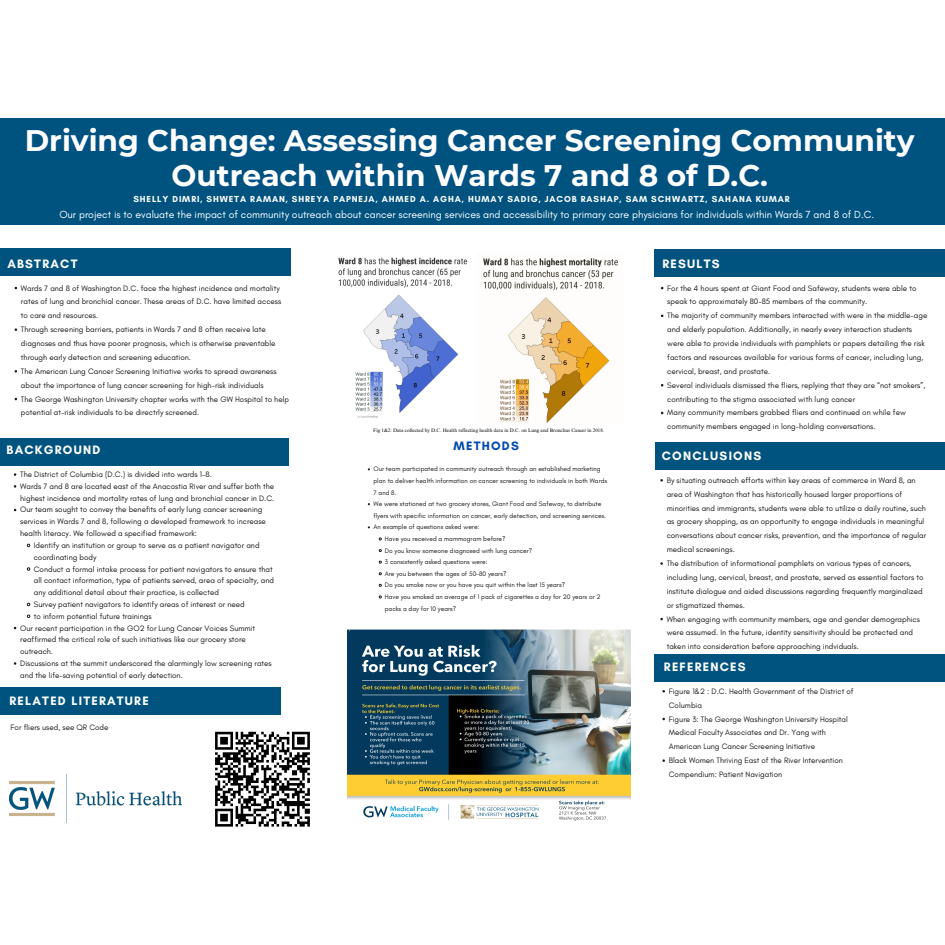
<style>
.page{position:relative;width:945px;height:945px;background:#fff}
.page>*{position:absolute;margin:0;border:0;box-sizing:border-box;transform-origin:0 0}
.t1{font:700 29.69px "Montserrat";color:#fff}
.t2{font:700 12.44px "Glacial Indifference";letter-spacing:.1em;color:#fff}
.t3{font:700 12.44px "Glacial Indifference";letter-spacing:.1em;color:#004aad}
.t4{font:10.5px "Glacial Indifference";color:#fff}
.t5{font:700 8.88px "Glacial Indifference";letter-spacing:.1em;color:#fff}
.t6{font:8px/13.9px "Glacial Indifference";color:#191919}
.t7{font:6.62px/11.6px "Glacial Indifference";color:#191919}
.t8{font:5px "Times NRMT Pro";color:#000}
</style>
<div class="page">
<img style="left:483px;top:258px;width:135px;height:165px">
<img style="left:338px;top:257px;width:130px;height:161px">
<img style="left:347px;top:630px;width:283px;height:191px">
<img style="left:9px;top:774px;width:172px;height:48px">
<svg style="left:215px;top:731px;width:95px;height:96px"></svg>
<div style="left:0;top:249px;width:290px;height:27px;background:#00537f"></div>
<div style="left:654px;top:250px;width:291px;height:27px;background:#00537f"></div>
<div style="left:0;top:687px;width:281px;height:27px;background:#00537f"></div>
<div style="left:0;top:118px;width:945px;height:107px;background:#00537f"></div>
<div style="left:0;top:438px;width:289px;height:27px;background:#00537f"></div>
<div style="left:655px;top:443px;width:290px;height:27px;background:#00537f"></div>
<div style="left:654px;top:655px;width:291px;height:27px;background:#00537f"></div>
<p class="t1" style="left:25px;top:122px;width:891px">Driving Change: Assessing Cancer Screening Community</p>
<p class="t1" style="left:172px;top:157px;width:598px">Outreach within Wards 7 and 8 of D.C.</p>
<p class="t4" style="left:59px;top:208px;width:816px">Our project is to evaluate the impact of community outreach about cancer screening services and accessibility to primary care physicians for individuals within Wards 7 and 8 of D.C.</p>
<p class="t2" style="left:7px;top:256px;width:72px">ABSTRACT</p>
<p class="t6" style="left:21px;top:281px;width:262px">Wards 7 and 8 of Washington D.C. face the highest incidence and mortality rates of lung and bronchial cancer. These areas of D.C. have limited access to care and resources.</p>
<p class="t6" style="left:21px;top:322px;width:256px">Through screening barriers, patients in Wards 7 and 8 often receive late diagnoses and thus have poorer prognosis, which is otherwise preventable through early detection and screening education.</p>
<p class="t6" style="left:21px;top:364px;width:257px">The American Lung Cancer Screening Initiative works to spread awareness about the importance of lung cancer screening for high-risk individuals</p>
<p class="t6" style="left:21px;top:392px;width:270px">The George Washington University chapter works with the GW Hospital to help potential at-risk individuals to be directrly screened.</p>
<h5 class="t3" style="left:453px;top:438px;width:67px">METHODS</h5>
<p class="t7" style="left:374px;top:463px;width:235px">Our team participated in community outreach through an established marketing plan to deliver health information on cancer screening to individuals in both Wards<br>7 and 8.</p>
<p class="t7" style="left:374px;top:498px;width:234px">We were stationed at two grocery stores, Giant Food and Safeway, to distribute flyers with specific information on cancer, early detection, and screening services.</p>
<p class="t7" style="left:374px;top:521px;width:107px">An example of questions asked were:</p>
<p class="t7" style="left:385px;top:533px;width:122px">Have you received a mammogram before?</p>
<p class="t7" style="left:385px;top:544px;width:149px">Do you know someone diagnosed with lung cancer?</p>
<p class="t7" style="left:385px;top:556px;width:104px">3 consistently asked questions were:</p>
<h1 class="t7" style="left:385px;top:568px;width:123px">Are you between the ages of 50-80 years?</h1>
<p class="t7" style="left:385px;top:579px;width:182px">Do you smoke now or you have you quit within the last 15 years?</p>
<p class="t7" style="left:385px;top:591px;width:217px">Have you smoked an average of 1 pack of cigarettes a day for 20 years or 2 packs a day for 10 years?</p>
<p class="t5" style="left:133px;top:193px;width:658px">SHELLY DIMRI, SHWETA RAMAN, SHREYA PAPNEJA, AHMED A. AGHA, HUMAY SADIG, JACOB RASHAP, SAM SCHWARTZ, SAHANA KUMAR</p>
<p class="t2" style="left:662px;top:256px;width:59px">RESULTS</p>
<p class="t6" style="left:667px;top:281px;width:251px">For the 4 hours spent at Giant Food and Safeway, students were able to speak to approximately 80-85 members of the community.</p>
<p class="t6" style="left:667px;top:309px;width:262px">The majority of community members interacted with were in the middle-age and elderly population. Additionally, in nearly every interaction students were able to provide individuals with pamphlets or papers detailing the risk factors and resources available for various forms of cancer, including lung, cervical, breast, and prostate.</p>
<p class="t6" style="left:667px;top:378px;width:259px">Several individuals dismissed the fliers, replying that they are “not smokers”, contributing to the stigma associated with lung cancer</p>
<h5 class="t6" style="left:667px;top:406px;width:240px">Many community members grabbed fliers and continued on while few community members engaged in long-holding conversations.</h5>
<p class="t8" style="left:373px;top:429px;width:233px">Fig 1&amp;2: Data collected by D.C. Health reflecting health data in D.C. on Lung and Bronchus Cancer in 2018.</p>
<p class="t2" style="left:7px;top:442px;width:95px">BACKGROUND</p>
<p class="t6" style="left:20px;top:467px;width:193px">The District of Columbia (D.C.) is divided into wards 1-8.</p>
<p class="t6" style="left:20px;top:480px;width:256px;line-height:11.8px">Wards 7 and 8 are located east of the Anacostia River and suffer both the highest incidence and mortality rates of lung and bronchial cancer in D.C.</p>
<p class="t6" style="left:20px;top:504px;width:247px;line-height:11.8px">Our team sought to convey the benefits of early lung cancer screening services in Wards 7 and 8, following a developed framework to increase health literacy. We followed a specified framework:</p>
<p class="t6" style="left:34px;top:539px;width:227px;line-height:11.8px">Identify an institution or group to serve as a patient navigator and coordinating body</p>
<p class="t6" style="left:34px;top:563px;width:242px;line-height:11.8px">Conduct a formal intake process for patient navigators to ensure that all contact information, type of patients served, area of specialty, and any additional detail about their practice, is collected</p>
<p class="t6" style="left:34px;top:597px;width:212px">Survey patient navigators to identify areas of interest or need</p>
<p class="t6" style="left:34px;top:609px;width:119px">to inform potential future trainings</p>
<h5 class="t6" style="left:20px;top:622px;width:236px;line-height:11.8px">Our recent participation in the GO2 for Lung Cancer Voices Summit reaffirmed the critical role of such initiatives like our grocery store outreach.</h5>
<p class="t6" style="left:20px;top:657px;width:253px;line-height:11.8px">Discussions at the summit underscored the alarmingly low screening rates and the life-saving potential of early detection.</p>
<p class="t2" style="left:662px;top:448px;width:101px">CONCLUSIONS</p>
<p class="t6" style="left:667px;top:473px;width:261px">By situating outreach efforts within key areas of commerce in Ward 8, an area of Washington that has historically housed larger proportions of minorities and immigrants, students were able to utilize a daily routine, such as grocery shopping, as an opportunity to engage individuals in meaningful conversations about cancer risks, prevention, and the importance of regular medical screenings.</p>
<p class="t6" style="left:667px;top:556px;width:258px">The distribution of informational pamphlets on various types of cancers, including lung, cervical, breast, and prostate, served as essential factors to institute dialogue and aided discussions regarding frequently marginalized or stigmatized themes.</p>
<h5 class="t6" style="left:667px;top:612px;width:255px">When engaging with community members, age and gender demographics were assumed. In the future, identity sensitivity should be protected and taken into consideration before approaching indviduals.</h5>
<p class="t2" style="left:664px;top:659px;width:83px">REFERENCES</p>
<h5 class="t6" style="left:669px;top:684px;width:186px">Figure 1&amp;2 : D.C. Health Government of the District of<br>Columbia</h5>
<p class="t6" style="left:669px;top:712px;width:180px">Figure 3: The George Washington University Hospital<br>Medical Faculty Associates and Dr. Yang with<br>American Lung Cancer Screening Initiative</p>
<p class="t6" style="left:669px;top:753px;width:176px">Black Women Thriving East of the River Intervention<br>Compendium: Patient Navigation</p>
<p class="t2" style="left:9px;top:693px;width:141px">RELATED LITERATURE</p>
<p class="t6" style="left:11px;top:720px;width:99px">For fliers used, see QR Code</p>
</div>
